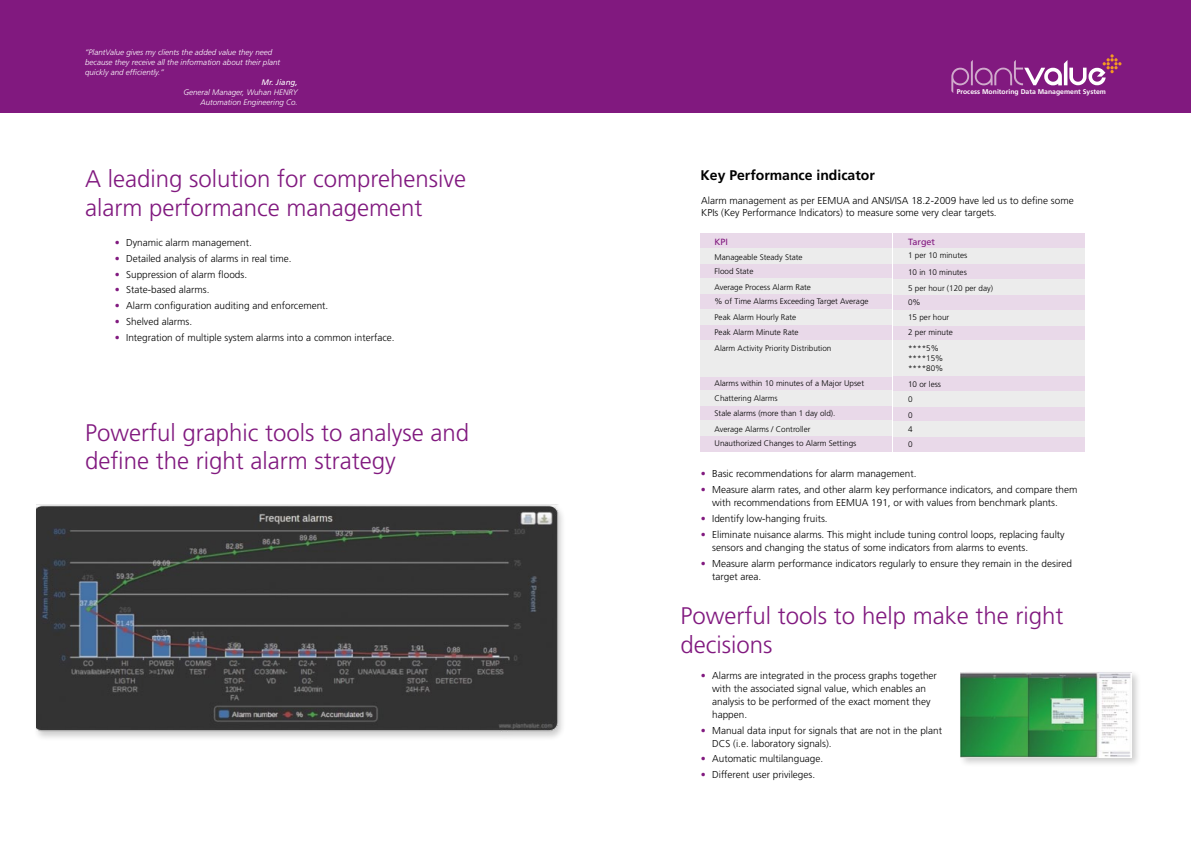
<style>
.page{position:relative;width:1191px;height:842px;background:#fff}
.page>*{position:absolute;margin:0;border:0;box-sizing:border-box;transform-origin:0 0}
.t1{font:300 24px/28.8px "Frutiger";color:#81197f}
.t2{font:700 14px "Frutiger";color:#000}
.t3{font:300 10px/13px "Frutiger";color:#000}
.t4{font:9px "Frutiger";color:#81197f}
.t5{font:300 8.1px/14.2px "Frutiger";color:#000}
.t6{font:italic 300 8px/10px "Frutiger";color:#fff}
.t7{font:italic 8px "Frutiger";color:#fff}
.t8{font:700 6.9px "Frutiger";color:#fff}
.s1{font-weight:400;color:#81197f}
</style>
<div class="page">
<div style="left:0;top:0;width:1191px;height:113px;background:#81197f"></div>
<svg style="left:951px;top:54px;width:170px;height:39px"></svg>
<div style="left:33px;top:503px;width:534px;height:238px;background:#000;opacity:.2"></div>
<img style="left:37px;top:504px;width:521px;height:227px">
<div style="left:700px;top:233px;width:191px;height:15px;background:#e9d9e9"></div>
<div style="left:700px;top:264px;width:191px;height:15px;background:#e9d9e9"></div>
<div style="left:700px;top:294px;width:191px;height:15px;background:#e9d9e9"></div>
<div style="left:700px;top:375px;width:191px;height:16px;background:#e9d9e9"></div>
<div style="left:700px;top:406px;width:191px;height:15px;background:#e9d9e9"></div>
<div style="left:700px;top:436px;width:191px;height:15px;background:#e9d9e9"></div>
<div style="left:700px;top:325px;width:191px;height:15px;background:#e9d9e9"></div>
<div style="left:700px;top:248px;width:191px;height:16px;background:#ececec"></div>
<div style="left:700px;top:279px;width:191px;height:15px;background:#ececec"></div>
<div style="left:700px;top:309px;width:191px;height:16px;background:#ececec"></div>
<div style="left:700px;top:391px;width:191px;height:15px;background:#ececec"></div>
<div style="left:700px;top:421px;width:191px;height:15px;background:#ececec"></div>
<div style="left:700px;top:340px;width:191px;height:36px;background:#ececec"></div>
<div style="left:893px;top:234px;width:191px;height:15px;background:#e9d9e9"></div>
<div style="left:893px;top:264px;width:191px;height:15px;background:#e9d9e9"></div>
<div style="left:893px;top:295px;width:191px;height:15px;background:#e9d9e9"></div>
<div style="left:893px;top:376px;width:191px;height:15px;background:#e9d9e9"></div>
<div style="left:893px;top:406px;width:191px;height:15px;background:#e9d9e9"></div>
<div style="left:893px;top:437px;width:191px;height:15px;background:#e9d9e9"></div>
<div style="left:893px;top:325px;width:191px;height:15px;background:#e9d9e9"></div>
<div style="left:893px;top:249px;width:191px;height:15px;background:#ececec"></div>
<div style="left:893px;top:279px;width:191px;height:16px;background:#ececec"></div>
<div style="left:893px;top:310px;width:191px;height:15px;background:#ececec"></div>
<div style="left:893px;top:391px;width:191px;height:15px;background:#ececec"></div>
<div style="left:893px;top:421px;width:191px;height:16px;background:#ececec"></div>
<div style="left:893px;top:340px;width:191px;height:36px;background:#ececec"></div>
<div style="left:958px;top:670px;width:183px;height:97px;background:#000;opacity:.2"></div>
<img style="left:961px;top:672px;width:170px;height:85px">
<p class="t6" style="left:85px;top:47px;width:197px">“PlantValue gives my clients the added value they need because they receive all the information about their plant quickly and efficiently.”</p>
<p class="t7" style="left:261px;top:78px;width:38px">Mr. Jiang,</p>
<p class="t6" style="left:183px;top:87px;width:116px;text-align:right">General Manager, Wuhan HENRY<br>Automation Engineering Co.</p>
<h1 class="t1" style="left:85px;top:164px;width:382px">A leading solution for comprehensive alarm performance management</h1>
<p class="t3" style="left:115px;top:236px;width:138px"><span class="s1">•</span> Dynamic alarm management.</p>
<p class="t3" style="left:115px;top:252px;width:178px"><span class="s1">•</span> Detailed analysis of alarms in real time.</p>
<p class="t3" style="left:115px;top:268px;width:134px"><span class="s1">•</span> Suppression of alarm floods.</p>
<p class="t3" style="left:115px;top:283px;width:96px"><span class="s1">•</span> State-based alarms.</p>
<p class="t3" style="left:115px;top:299px;width:215px"><span class="s1">•</span> Alarm configuration auditing and enforcement.</p>
<p class="t3" style="left:115px;top:315px;width:79px"><span class="s1">•</span> Shelved alarms.</p>
<p class="t3" style="left:115px;top:331px;width:281px"><span class="s1">•</span> Integration of multiple system alarms into a common interface.</p>
<h1 class="t1" style="left:85px;top:418px;width:386px">Powerful graphic tools to analyse and define the right alarm strategy</h1>
<h2 class="t2" style="left:700px;top:167px;width:176px">Key Performance indicator</h2>
<p class="t8" style="left:956px;top:88px;width:151px">Process Monitoring Data Management System</p>
<p class="t3" style="left:701px;top:195px;width:374px;line-height:12px">Alarm management as per EEMUA and ANSI/ISA 18.2-2009 have led us to define some<br>KPIs (Key Performance Indicators) to measure some very clear targets.</p>
<p class="t4" style="left:714px;top:236px;width:15px">KPI</p>
<p class="t5" style="left:714px;top:250px;width:89px">Manageable Steady State<br>Flood State</p>
<p class="t5" style="left:714px;top:280px;width:155px">Average Process Alarm Rate<br>% of Time Alarms Exceeding Target Average</p>
<p class="t5" style="left:714px;top:310px;width:118px;line-height:15.2px">Peak Alarm Hourly Rate<br>Peak Alarm Minute Rate<br>Alarm Activity Priority Distribution</p>
<p class="t5" style="left:714px;top:375px;width:151px;line-height:15.6px">Alarms within 10 minutes of a Major Upset<br>Chattering Alarms</p>
<p class="t5" style="left:714px;top:405px;width:122px;line-height:16.5px">Stale alarms (more than 1 day old).<br>Average Alarms / Controller</p>
<p class="t5" style="left:714px;top:436px;width:143px">Unauthorized Changes to Alarm Settings</p>
<p class="t4" style="left:908px;top:236px;width:28px">Target</p>
<p class="t5" style="left:908px;top:247px;width:86px;line-height:16.4px">1 per 10 minutes<br>10 in 10 minutes<br>5 per hour (120 per day)</p>
<p class="t5" style="left:908px;top:294px;width:46px;line-height:15.3px">0%<br>15 per hour<br>2 per minute</p>
<p class="t5" style="left:908px;top:343px;width:37px;line-height:10.4px">****5% ****15% ****80%</p>
<p class="t5" style="left:908px;top:377px;width:34px;line-height:14.6px">10 or less<br>0</p>
<p class="t5" style="left:908px;top:408px;width:6px">0</p>
<p class="t5" style="left:908px;top:437px;width:6px">0</p>
<p class="t5" style="left:908px;top:422px;width:6px">4</p>
<p class="t3" style="left:701px;top:467px;width:217px"><span class="s1">•</span> Basic recommendations for alarm management.</p>
<p class="t3" style="left:712px;top:483px;width:367px;text-indent:-11px"><span class="s1">•</span> Measure alarm rates, and other alarm key performance indicators, and compare them with recommendations from EEMUA 191, or with values from benchmark plants.</p>
<p class="t3" style="left:701px;top:512px;width:128px"><span class="s1">•</span> Identify low-hanging fruits.</p>
<p class="t3" style="left:712px;top:528px;width:354px;text-indent:-11px"><span class="s1">•</span> Eliminate nuisance alarms. This might include tuning control loops, replacing faulty sensors and changing the status of some indicators from alarms to events.</p>
<p class="t3" style="left:712px;top:556px;width:361px;text-indent:-11px"><span class="s1">•</span> Measure alarm performance indicators regularly to ensure they remain in the desired target area.</p>
<h1 class="t1" style="left:680px;top:601px;width:384px">Powerful tools to help make the right decisions</h1>
<p class="t3" style="left:712px;top:669px;width:226px;text-indent:-11px"><span class="s1">•</span> Alarms are integrated in the process graphs together with the associated signal value, which enables an analysis to be performed of the exact moment they happen.</p>
<p class="t3" style="left:712px;top:723px;width:231px;text-indent:-11px"><span class="s1">•</span> Manual data input for signals that are not in the plant<br>DCS (i.e. laboratory signals).</p>
<p class="t3" style="left:701px;top:752px;width:124px"><span class="s1">•</span> Automatic multilanguage.</p>
<p class="t3" style="left:701px;top:768px;width:116px"><span class="s1">•</span> Different user privileges.</p>
</div>
